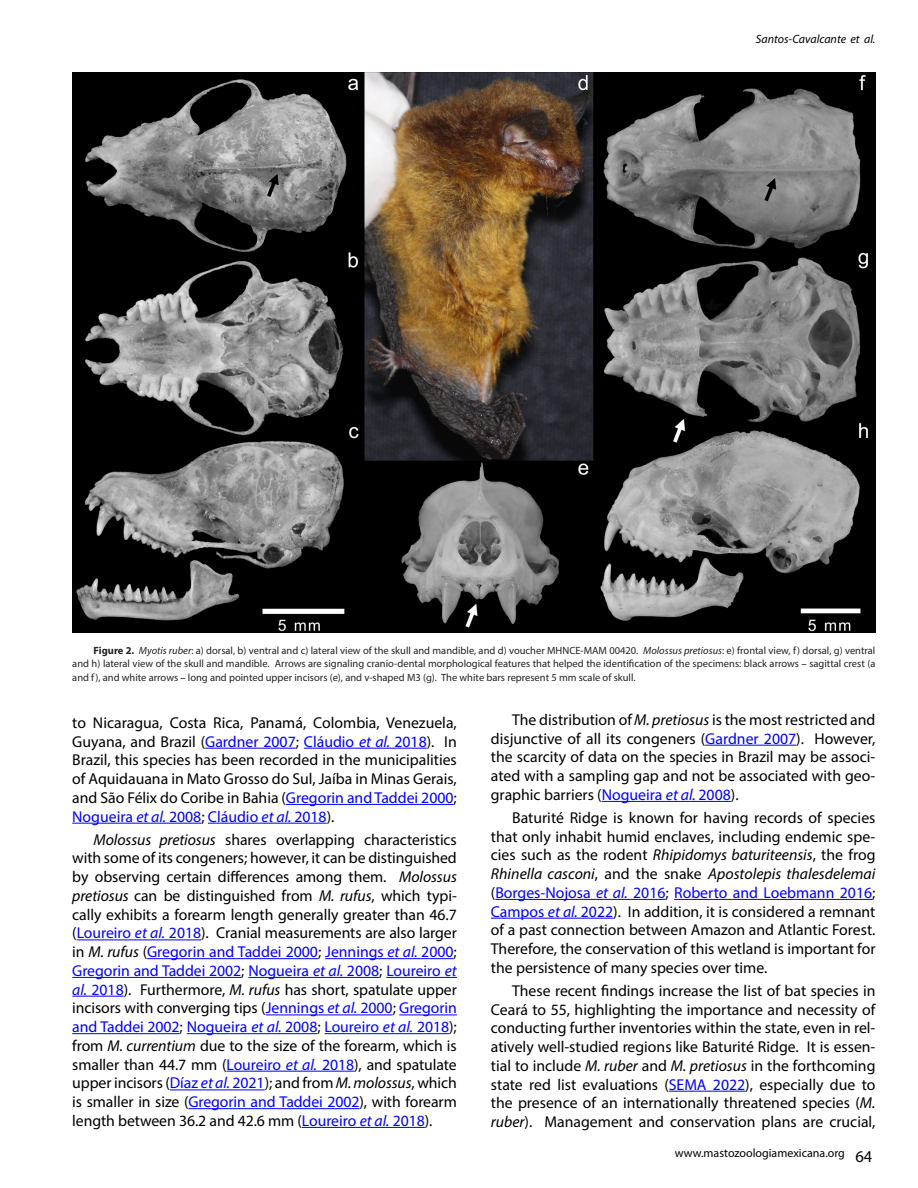
<style>
.page{position:relative;width:918px;height:1188px;background:#fff}
.page>*{position:absolute;margin:0;border:0;box-sizing:border-box;transform-origin:0 0}
.TextoGeneral{font:15.75px/18.8px "Myriad Pro";color:#000;text-align:justify}
.t1{font:12px "Myriad Pro";color:#000}
.t2{font:italic 12px "Myriad Pro";color:#000}
.Tex_Fig_yTab{font:10.5px/13.5px "Myriad Pro";color:#222;text-align:justify}
.s1{font-weight:700}
.s2{font-style:italic}
.s3{color:#000}
.s4{color:#00f}
.s5{font-style:italic;color:#00f}
.s6{font-size:15.6px;color:#00f}
.s7{font-style:italic;font-size:15.6px;color:#00f}
.s8{font-size:16.5px}
</style>
<div class="page">
<hr style="left:205px;top:748px;width:91px;height:1px;background:#00f">
<hr style="left:304px;top:748px;width:123px;height:1px;background:#00f">
<hr style="left:286px;top:804px;width:168px;height:1px;background:#00f">
<hr style="left:72px;top:823px;width:129px;height:1px;background:#00f">
<hr style="left:208px;top:823px;width:119px;height:1px;background:#00f">
<hr style="left:77px;top:940px;width:124px;height:1px;background:#00f">
<hr style="left:147px;top:958px;width:171px;height:1px;background:#00f">
<hr style="left:325px;top:958px;width:129px;height:1px;background:#00f">
<hr style="left:72px;top:977px;width:169px;height:1px;background:#00f">
<hr style="left:248px;top:977px;width:131px;height:1px;background:#00f">
<hr style="left:386px;top:977px;width:71px;height:1px;background:#00f">
<hr style="left:72px;top:996px;width:52px;height:1px;background:#00f">
<hr style="left:266px;top:1015px;width:127px;height:1px;background:#00f">
<hr style="left:399px;top:1015px;width:58px;height:1px;background:#00f">
<hr style="left:72px;top:1033px;width:108px;height:1px;background:#00f">
<hr style="left:187px;top:1033px;width:130px;height:1px;background:#00f">
<hr style="left:325px;top:1033px;width:124px;height:1px;background:#00f">
<hr style="left:227px;top:1071px;width:127px;height:1px;background:#00f">
<hr style="left:170px;top:1090px;width:95px;height:1px;background:#00f">
<hr style="left:188px;top:1108px;width:172px;height:1px;background:#00f">
<hr style="left:302px;top:1127px;width:123px;height:1px;background:#00f">
<hr style="left:705px;top:745px;width:91px;height:1px;background:#00f">
<hr style="left:602px;top:801px;width:129px;height:1px;background:#00f">
<hr style="left:495px;top:899px;width:171px;height:1px;background:#00f">
<hr style="left:674px;top:899px;width:198px;height:1px;background:#00f">
<hr style="left:491px;top:918px;width:122px;height:1px;background:#00f">
<hr style="left:669px;top:1091px;width:76px;height:1px;background:#00f">
<img style="left:72px;top:72px;width:803px;height:560px">
<p class="t2" style="left:756px;top:32px;width:121px">Santos-Cavalcante et al.</p>
<p class="Tex_Fig_yTab" style="left:72px;top:643px;width:805px;text-indent:21px"><span class="s1">Figure 2.</span> <span class="s2">Myotis ruber</span>: a) dorsal, b) ventral and c) lateral view of the skull and mandible, and d) voucher MHNCE-MAM 00420. <span class="s2">Molossus pretiosus</span>: e) frontal view, f) dorsal, g) ventral and h) lateral view of the skull and mandible. Arrows are signaling cranio-dental morphological features that helped the identification of the specimens: black arrows <span class="s3">–</span> sagittal crest (a and f), and white arrows <span class="s3">–</span> long and pointed upper incisors (e), and v-shaped M3 (g). The white bars represent 5 mm scale of skull.</p>
<p class="TextoGeneral" style="left:72px;top:713px;width:386px">to Nicaragua, Costa Rica, Panamá, Colombia, Venezuela, Guyana, and Brazil (<span class="s4">Gardner 2007</span>; <span class="s4">Cláudio</span> <span class="s5">et al.</span> <span class="s4">2018</span>). In Brazil, this species has been recorded in the municipalities of Aquidauana in Mato Grosso do Sul, Jaíba in Minas Gerais, and São Félix do Coribe in Bahia (<span class="s4">Gregorin and Taddei 2000</span>; <span class="s4">Nogueira</span> <span class="s5">et al.</span> <span class="s4">2008</span>; <span class="s4">Cláudio</span> <span class="s5">et al.</span> <span class="s4">2018</span>).</p>
<p class="TextoGeneral" style="left:72px;top:830px;width:386px;text-indent:21px"><span class="s2">Molossus pretiosus</span> shares overlapping characteristics with some of its congeners; however, it can be distinguished by observing certain differences among them. <span class="s2">Molossus pretiosus</span> can be distinguished from <span class="s2">M. rufus</span>, which typi&shy;cally exhibits a forearm length generally greater than 46.7 (<span class="s6">Loureiro</span> <span class="s7">et al.</span> <span class="s6">2018</span>). Cranial measurements are also larger in <span class="s2">M. rufus</span> (<span class="s4">Gregorin and Taddei 2000</span>; <span class="s4">Jennings</span> <span class="s5">et al.</span> <span class="s4">2000</span>; <span class="s4">Gregorin and Taddei 2002</span>; <span class="s4">Nogueira</span> <span class="s5">et al.</span> <span class="s4">2008</span>; <span class="s6">Loureiro</span> <span class="s7">et al.</span> <span class="s6">2018</span>). Furthermore, <span class="s2">M. rufus</span> has short, spatulate upper incisors with converging tips (<span class="s4">Jennings</span> <span class="s5">et al.</span> <span class="s4">2000</span>; <span class="s4">Gregorin and Taddei 2002</span>; <span class="s4">Nogueira</span> <span class="s5">et al.</span> <span class="s4">2008</span>; <span class="s6">Loureiro</span> <span class="s7">et al.</span> <span class="s6">2018</span>); from <span class="s2">M. currentium</span> due to the size of the forearm, which is smaller than 44.7 mm (<span class="s6">Loureiro</span> <span class="s7">et al.</span> <span class="s6">2018</span>), and spatulate upper incisors (<span class="s4">Díaz</span> <span class="s5">et al.</span> <span class="s4">2021</span>); and from <span class="s2">M. molossus</span>, which is smaller in size (<span class="s4">Gregorin and Taddei 2002</span>), with forearm length between 36.2 and 42.6 mm (<span class="s6">Loureiro</span> <span class="s7">et al.</span> <span class="s6">2018</span>).</p>
<p class="TextoGeneral" style="left:491px;top:710px;width:386px;text-indent:21px">The distribution of <span class="s2">M. pretiosus</span> is the most restricted and disjunctive of all its congeners (<span class="s4">Gardner 2007</span>). However, the scarcity of data on the species in Brazil may be associ&shy;ated with a sampling gap and not be associated with geo&shy;graphic barriers (<span class="s4">Nogueira</span> <span class="s5">et al.</span> <span class="s4">2008</span>).</p>
<p class="TextoGeneral" style="left:491px;top:808px;width:386px;text-indent:21px">Baturité Ridge is known for having records of species that only inhabit humid enclaves, including endemic spe&shy;cies such as the rodent <span class="s2">Rhipidomys baturiteensis</span>, the frog <span class="s2">Rhinella casconi</span>, and the snake <span class="s2">Apostolepis thalesdelemai </span>(<span class="s4">Borges-Nojosa</span> <span class="s5">et al.</span> <span class="s4">2016</span>; <span class="s4">Roberto and Loebmann 2016</span>; <span class="s4">Campos</span> <span class="s5">et al.</span> <span class="s4">2022</span>). In addition, it is considered a remnant of a past connection between Amazon and Atlantic Forest.<br>Therefore, the conservation of this wetland is important for the persistence of many species over time.</p>
<p class="TextoGeneral" style="left:491px;top:981px;width:386px;text-indent:21px">These recent findings increase the list of bat species in Ceará to 55, highlighting the importance and necessity of conducting further inventories within the state, even in rel&shy;atively well-studied regions like Baturité Ridge. It is essen&shy;tial to include <span class="s2">M. ruber</span> and <span class="s2">M. pretiosus</span> in the forthcoming state red list evaluations (<span class="s4">SEMA 2022</span>), especially due to the presence of an internationally threatened species (<span class="s2">M. ruber</span>). Management and conservation plans are crucial,</p>
<p class="t1" style="left:675px;top:1146px;width:199px">www.mastozoologiamexicana.org <span class="s8">64</span></p>
</div>
